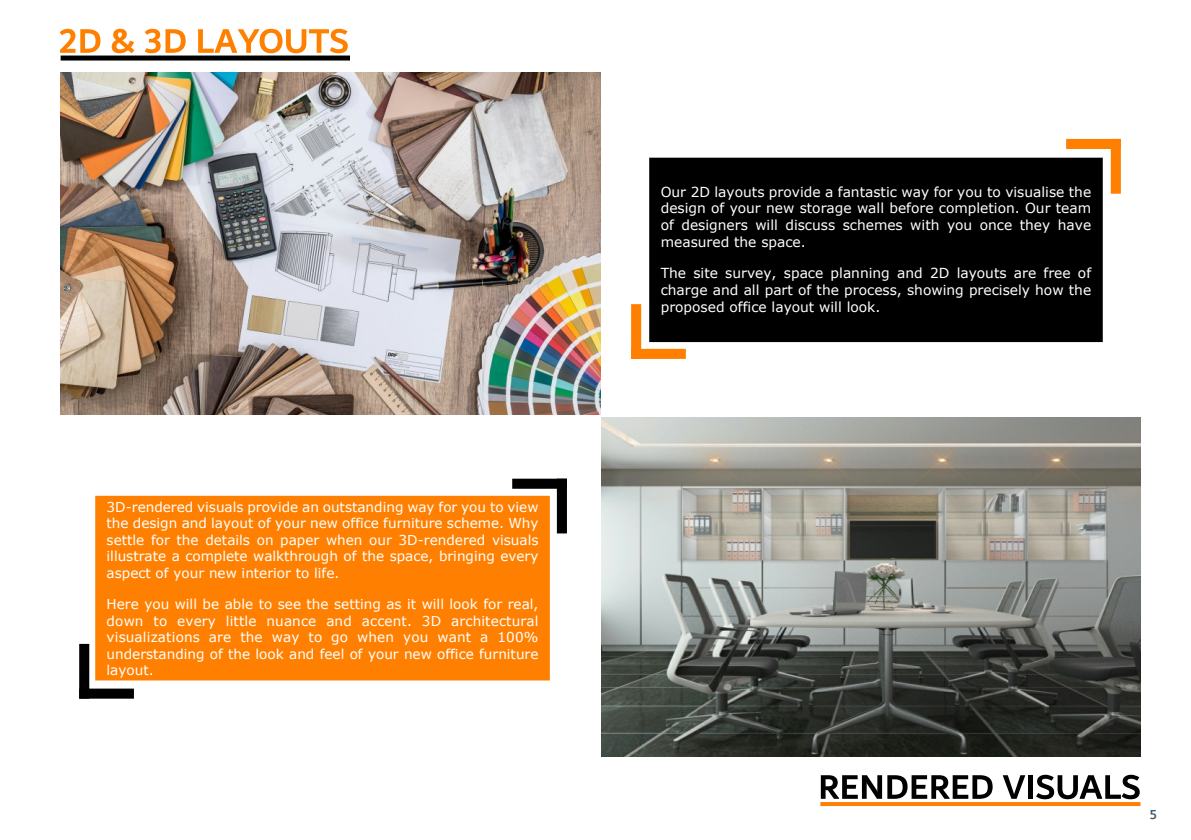
<style>
.page{position:relative;width:1191px;height:840px;background:#fff}
.page>*{position:absolute;margin:0;border:0;box-sizing:border-box;transform-origin:0 0}
.t1{font:500 14px "Dubai";color:#425766}
.t2{font:13.8px/16.8px "Verdana";color:#fff;text-align:justify}
.t3{font:13.6px/16.6px "Verdana";color:#fff;text-align:justify}
</style>
<div class="page">
<img style="left:601px;top:417px;width:539px;height:339px">
<img style="left:61px;top:72px;width:539px;height:342px">
<div style="left:649px;top:158px;width:453px;height:184px;background:#000"></div>
<div style="left:95px;top:495px;width:455px;height:185px;background:#ff8000;border:2px solid #ff8000"></div>
<div style="left:79px;top:643px;width:10px;height:55px;background:#000;border:2px solid #000"></div>
<div style="left:79px;top:688px;width:55px;height:10px;background:#000;border:2px solid #000"></div>
<div style="left:557px;top:478px;width:10px;height:55px;background:#000;border:2px solid #000"></div>
<div style="left:512px;top:478px;width:55px;height:10px;background:#000;border:2px solid #000"></div>
<div style="left:631px;top:304px;width:10px;height:55px;background:#ff8000;border:2px solid #ff8000"></div>
<div style="left:631px;top:348px;width:55px;height:11px;background:#ff8000;border:2px solid #ff8000"></div>
<div style="left:1110px;top:139px;width:10px;height:54px;background:#ff8000;border:2px solid #ff8000"></div>
<div style="left:1066px;top:139px;width:54px;height:10px;background:#ff8000"></div>
<svg style="left:61px;top:29px;width:289px;height:32px"></svg>
<div style="left:61px;top:55px;width:289px;height:5px;background:#000"></div>
<svg style="left:821px;top:775px;width:171px;height:23px"></svg>
<svg style="left:1003px;top:775px;width:22px;height:23px"></svg>
<div style="left:1028px;top:774px;width:5px;height:24px;background:#000"></div>
<svg style="left:1036px;top:774px;width:103px;height:24px"></svg>
<svg style="left:820px;top:802px;width:320px;height:3px"></svg>
<p class="t3" style="left:107px;top:499px;width:433px">3D-rendered visuals provide an outstanding way for you to view the design and layout of your new office furniture scheme. Why settle for the details on paper when our 3D-rendered visuals illustrate a complete walkthrough of the space, bringing every aspect of your new interior to life.</p>
<p class="t3" style="left:107px;top:596px;width:433px">Here you will be able to see the setting as it will look for real, down to every little nuance and accent. 3D architectural visualizations are the way to go when you want a 100% understanding of the look and feel of your new office furniture layout.</p>
<p class="t2" style="left:660px;top:184px;width:432px">Our 2D layouts provide a fantastic way for you to visualise the design of your new storage wall before completion. Our team of designers will discuss schemes with you once they have measured the space.</p>
<p class="t2" style="left:660px;top:266px;width:432px">The site survey, space planning and 2D layouts are free of charge and all part of the process, showing precisely how the proposed office layout will look.</p>
<p class="t1" style="left:1149px;top:808px;width:9px">5</p>
</div>
